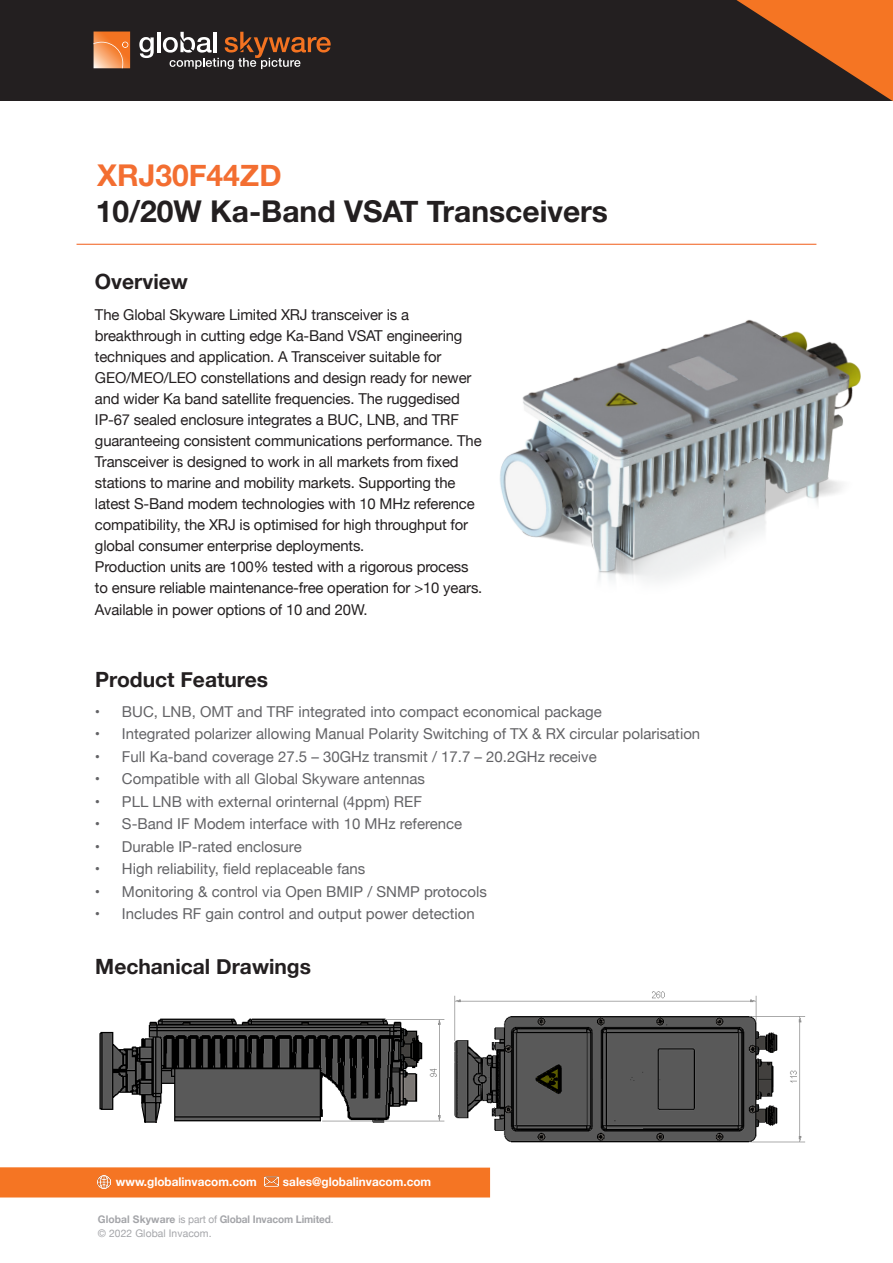
<style>
.page{position:relative;width:893px;height:1263px;background:#fff}
.page>*{position:absolute;margin:0;border:0;box-sizing:border-box;transform-origin:0 0}
.Orange_Header{font:700 30px "Helvetica Neue";color:#231f20}
.Black_Header{font:700 30px "Helvetica Neue";color:#f36e31}
.Small_header{font:700 21px "Helvetica Neue";color:#231f20}
.Body{font:15px/21px "Helvetica Neue";letter-spacing:-.01em;color:#231f20}
.t1{font:15px "Helvetica Neue";color:#636366}
.t2{font:700 12px "Helvetica Neue";color:#fff}
.t3{font:700 10.5px/14.2px "Helvetica Neue";letter-spacing:-.01em;color:#a4a5a9}
.s1{font-weight:400}
</style>
<div class="page">
<hr style="left:77px;top:244px;width:739px;height:1px;background:#f36e31">
<div style="left:0;top:0;width:893px;height:101px;background:#231f20"></div>
<svg style="left:736px;top:0;width:157px;height:101px"></svg>
<svg style="left:139px;top:37px;width:15px;height:21px"></svg>
<hr style="left:157px;top:32px;width:3px;height:20px;background:#fff">
<svg style="left:163px;top:32px;width:168px;height:37px"></svg>
<svg style="left:94px;top:32px;width:36px;height:36px"></svg>
<div style="left:0;top:1167px;width:490px;height:30px;background:#f57523"></div>
<svg style="left:98px;top:1175px;width:13px;height:13px"></svg>
<svg style="left:265px;top:1176px;width:13px;height:11px"></svg>
<img style="left:500px;top:319px;width:361px;height:262px">
<img style="left:99px;top:991px;width:707px;height:152px">
<div style="left:145px;top:1102px;width:11px;height:21px;background:#595959;border:1px solid #000"></div>
<svg style="left:141px;top:1101px;width:5px;height:33px"></svg>
<svg style="left:155px;top:1101px;width:6px;height:32px"></svg>
<p class="Black_Header" style="left:97px;top:151px;width:186px">XRJ30F44ZD</p>
<p class="Orange_Header" style="left:96px;top:188px;width:514px">10/20W Ka-Band VSAT Transceivers</p>
<p class="Small_header" style="left:95px;top:265px;width:94px">Overview</p>
<p class="Body" style="left:95px;top:305px;width:389px">The Global Skyware Limited XRJ transceiver is a breakthrough in cutting edge Ka-Band VSAT engineering techniques and application. A Transceiver suitable for GEO/MEO/LEO constellations and design ready for newer and wider Ka band satellite frequencies. The ruggedised IP-67 sealed enclosure integrates a BUC, LNB, and TRF guaranteeing consistent communications performance. The Transceiver is designed to work in all markets from fixed stations to marine and mobility markets. Supporting the latest S-Band modem technologies with 10 MHz reference compatibility, the XRJ is optimised for high throughput for global consumer enterprise deployments.<br>Production units are 100% tested with a rigorous process to ensure reliable maintenance-free operation for &gt;10 years.<br>Available in power options of 10 and 20W.</p>
<p class="Small_header" style="left:95px;top:663px;width:174px">Product Features</p>
<p class="t1" style="left:95px;top:701px;width:508px">• BUC, LNB, OMT and TRF integrated into compact economical package</p>
<p class="t1" style="left:95px;top:723px;width:607px">• Integrated polarizer allowing Manual Polarity Switching of TX &amp; RX circular polarisation</p>
<p class="t1" style="left:95px;top:746px;width:503px">• Full Ka-band coverage 27.5 – 30GHz transmit / 17.7 – 20.2GHz receive</p>
<p class="t1" style="left:95px;top:768px;width:332px">• Compatible with all Global Skyware antennas</p>
<p class="t1" style="left:95px;top:791px;width:329px">• PLL LNB with external orinternal (4ppm) REF</p>
<p class="t1" style="left:95px;top:813px;width:369px">• S-Band IF Modem interface with 10 MHz reference</p>
<p class="t1" style="left:95px;top:836px;width:208px">• Durable IP-rated enclosure</p>
<p class="t1" style="left:95px;top:858px;width:272px">• High reliability, field replaceable fans</p>
<p class="t1" style="left:95px;top:881px;width:394px">• Monitoring &amp; control via Open BMIP / SNMP protocols</p>
<p class="t1" style="left:95px;top:903px;width:381px">• Includes RF gain control and output power detection</p>
<p class="Small_header" style="left:95px;top:950px;width:217px">Mechanical Drawings</p>
<p class="t2" style="left:116px;top:1172px;width:143px">www.globalinvacom.com</p>
<p class="t2" style="left:283px;top:1172px;width:150px">sales@globalinvacom.com</p>
<p class="t3" style="left:98px;top:1212px;width:237px">Global Skyware <span class="s1">is part of</span> Global Invacom Limited<span class="s1">. © 2022 Global Invacom.</span></p>
</div>
